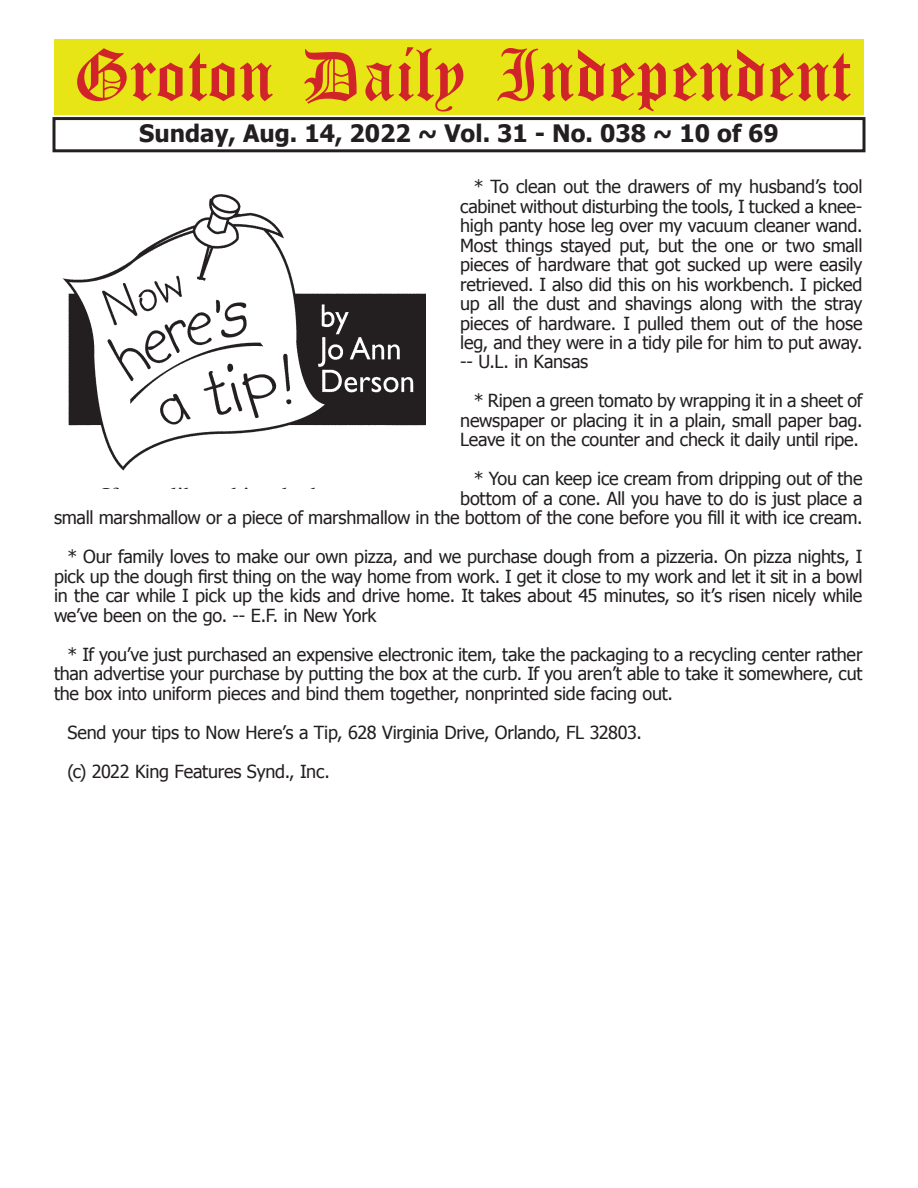
<style>
.page{position:relative;width:918px;height:1188px;background:#fff}
.page>*{position:absolute;margin:0;border:0;box-sizing:border-box;transform-origin:0 0}
.t1{font:54px "Old English Five";color:#d1232a}
.t2{font:italic 500 35.55px "Minion Pro";color:#231f20}
.t3{font:24.15px/25.3px "Times";letter-spacing:-.01em;color:#231f20;text-align:justify}
.t4{font:700 24px "Tahoma";color:#231f20}
.t5{font:18px/19.5px "Tahoma";letter-spacing:-.015em;color:#231f20;text-align:justify}
</style>
<div class="page">
<div style="left:52px;top:117px;width:814px;height:35px;border:3px solid #231f20"></div>
<div style="left:54px;top:40px;width:810px;height:75px;background:#e7e515"></div>
<img style="left:62px;top:194px;width:364px;height:277px">
<h1 class="t1" style="left:73px;top:50px;width:779px">Groton Daily Independent</h1>
<h3 class="t4" style="left:139px;top:116px;width:641px">Sunday, Aug. 14, 2022 ~ Vol. 31 - No. 038 ~ 10 of 69</h3>
<p class="t5" style="left:460px;top:176px;width:404px;text-indent:14px">* To clean out the drawers of my husband’s tool cabinet without disturbing the tools, I tucked a knee&shy;high panty hose leg over my vacuum cleaner wand.<br>Most things stayed put, but the one or two small pieces of hardware that got sucked up were easily retrieved. I also did this on his workbench. I picked up all the dust and shavings along with the stray pieces of hardware. I pulled them out of the hose leg, and they were in a tidy pile for him to put away. -- U.L. in Kansas</p>
<p class="t5" style="left:460px;top:390px;width:404px;text-indent:14px">* Ripen a green tomato by wrapping it in a sheet of newspaper or placing it in a plain, small paper bag.<br>Leave it on the counter and check it daily until ripe.</p>
<p class="t5" style="left:54px;top:468px;width:810px;text-align:right">* You can keep ice cream from dripping out of the<br>bottom of a cone. All you have to do is just place a<br>small marshmallow or a piece of marshmallow in the bottom of the cone before you fill it with ice cream.</p>
<p class="t5" style="left:54px;top:546px;width:810px;text-indent:14px">* Our family loves to make our own pizza, and we purchase dough from a pizzeria. On pizza nights, I pick up the dough first thing on the way home from work. I get it close to my work and let it sit in a bowl in the car while I pick up the kids and drive home. It takes about 45 minutes, so it’s risen nicely while we’ve been on the go. -- E.F. in New York</p>
<p class="t5" style="left:54px;top:644px;width:810px;text-indent:14px">* If you’ve just purchased an expensive electronic item, take the packaging to a recycling center rather than advertise your purchase by putting the box at the curb. If you aren’t able to take it somewhere, cut the box into uniform pieces and bind them together, nonprinted side facing out.</p>
<p class="t5" style="left:68px;top:712px;width:576px;line-height:39px">Send your tips to Now Here’s a Tip, 628 Virginia Drive, Orlando, FL 32803. (c) 2022 King Features Synd., Inc.</p>
<h2 class="t2" style="left:884px;top:193px;width:166px;rotate:90deg">July 4, 2022</h2>
<h3 class="t3" style="left:61px;top:509px;width:364px">invest in a second rubber bathmat to drape over the side of the tub. The edge will be nonslip, so you can hold on for support, and your hands will not slide.</h3>
<h3 class="t3" style="left:61px;top:643px;width:364px">layers with apricot nectar. This will secure any crumbs and provide a</h3>
<h3 class="t3" style="left:61px;top:727px;width:364px;text-align:right">• For drains slowed by grease, sprin&shy;kle a half-cup each of salt and baking</h3>
</div>
